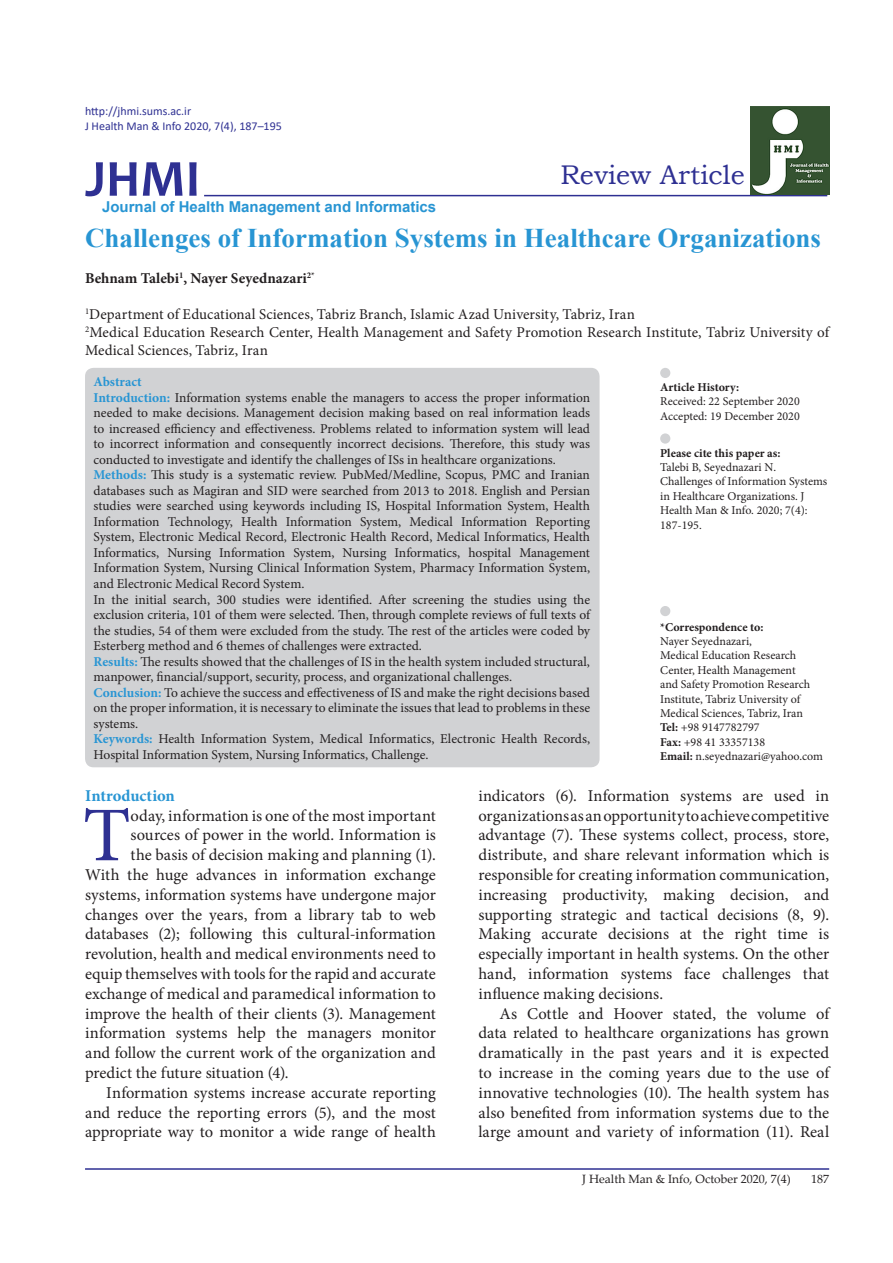
<style>
.page{position:relative;width:893px;height:1263px;background:#fff}
.page>*{position:absolute;margin:0;border:0;box-sizing:border-box;transform-origin:0 0}
.t1{font:77.4px "Minion Pro";color:#2e3092}
.t2{font:700 52.5px "Candara";color:#2e3092}
.t3{font:700 27px "Times New Roman";color:#2895d3}
.t4{font:27px "Bookman Old Style";color:#2e3092}
.t5{font:16.5px/19.8px "Minion Pro";color:#231f20;text-align:justify}
.t6{font:700 16.5px "Minion Pro";letter-spacing:-.005em;color:#2895d3}
.t7{font:15px/18px "Minion Pro";letter-spacing:.005em;color:#231f20}
.t8{font:700 15px "Arial";color:#2895d3}
.t9{font:700 15px "Minion Pro";color:#231f20}
.t10{font:13.5px/15.5px "Minion Pro";color:#231f20}
.t11{font:12px/14.4px "Minion Pro";color:#231f20}
.t12{font:700 12px "Minion Pro";color:#231f20}
.t13{font:12px/14.4px "Calibri";color:#2e3092}
.t14{font:12px "Palatino Linotype";color:#231f20}
.s1{font-weight:700;color:#2895d3}
.s2{font-weight:700}
</style>
<div class="page">
<hr style="left:85px;top:1168px;width:744px;height:2px;background:#2e3092">
<hr style="left:204px;top:195px;width:623px;height:1px;background:#2e3092">
<img style="left:751px;top:106px;width:78px;height:89px">
<div style="left:85px;top:368px;width:515px;height:399px;background:#d1d2d4;border-radius:9px"></div>
<div style="left:660px;top:368px;width:10px;height:10px;background:#d1d2d4;border-radius:50%"></div>
<div style="left:660px;top:606px;width:10px;height:10px;background:#d1d2d4;border-radius:50%"></div>
<div style="left:660px;top:433px;width:10px;height:11px;background:#d1d2d4;border-radius:50%"></div>
<p class="t13" style="left:85px;top:104px;width:198px">http://jhmi.sums.ac.ir<br>J Health Man &amp; Info 2020, 7(4), 187–195</p>
<h2 class="t2" style="left:85px;top:146px;width:117px">JHMI</h2>
<p class="t8" style="left:102px;top:196px;width:336px">Journal of Health Management and Informatics</p>
<h3 class="t4" style="left:561px;top:157px;width:186px">Review Article</h3>
<h3 class="t3" style="left:85px;top:218px;width:737px">Challenges of Information Systems in Healthcare Organizations</h3>
<p class="t9" style="left:85px;top:267px;width:231px">Behnam Talebi<sup>1</sup>, Nayer Seyednazari<sup>2*</sup></p>
<p class="t7" style="left:85px;top:305px;width:746px"><sup>1</sup>Department of Educational Sciences, Tabriz Branch, Islamic Azad University, Tabriz, Iran<br><sup>2</sup>Medical Education Research Center, Health Management and Safety Promotion Research Institute, Tabriz University of<br>Medical Sciences, Tabriz, Iran</p>
<p class="t12" style="left:660px;top:379px;width:80px">Article History:</p>
<p class="t11" style="left:660px;top:394px;width:141px">Received: 22 September 2020<br>Accepted: 19 December 2020</p>
<p class="t10" style="left:94px;top:374px;width:498px"><span class="s1">Abstract<br>Introduction:</span> Information systems enable the managers to access the proper information needed to make decisions. Management decision making based on real information leads to increased efficiency and effectiveness. Problems related to information system will lead to incorrect information and consequently incorrect decisions. Therefore, this study was conducted to investigate and identify the challenges of ISs in healthcare organizations.<br><span class="s1">Methods:</span> This study is a systematic review. PubMed/Medline, Scopus, PMC and Iranian databases such as Magiran and SID were searched from 2013 to 2018. English and Persian studies were searched using keywords including IS, Hospital Information System, Health Information Technology, Health Information System, Medical Information Reporting System, Electronic Medical Record, Electronic Health Record, Medical Informatics, Health Informatics, Nursing Information System, Nursing Informatics, hospital Management Information System, Nursing Clinical Information System, Pharmacy Information System, and Electronic Medical Record System.<br>In the initial search, 300 studies were identified. After screening the studies using the exclusion criteria, 101 of them were selected. Then, through complete reviews of full texts of the studies, 54 of them were excluded from the study. The rest of the articles were coded by Esterberg method and 6 themes of challenges were extracted.<br><span class="s1">Results:</span> The results showed that the challenges of IS in the health system included structural, manpower, financial/support, security, process, and organizational challenges.<br><span class="s1">Conclusion:</span> To achieve the success and effectiveness of IS and make the right decisions based on the proper information, it is necessary to eliminate the issues that lead to problems in these systems.<br><span class="s1">Keywords:</span> Health Information System, Medical Informatics, Electronic Health Records, Hospital Information System, Nursing Informatics, Challenge.</p>
<p class="t12" style="left:660px;top:444px;width:122px">Please cite this paper as:</p>
<p class="t11" style="left:660px;top:460px;width:169px">Talebi B, Seyednazari N.<br>Challenges of Information Systems in Healthcare Organizations. J<br>Health Man &amp; Info. 2020; 7(4):<br>187-195.</p>
<p class="t12" style="left:660px;top:618px;width:105px">*Correspondence to:</p>
<p class="t11" style="left:660px;top:634px;width:164px">Nayer Seyednazari,<br>Medical Education Research<br>Center, Health Management<br>and Safety Promotion Research<br>Institute, Tabriz University of<br>Medical Sciences, Tabriz, Iran<br><span class="s2">Tel:</span> +98 9147782797<br><span class="s2">Fax:</span> +98 41 33357138<br><span class="s2">Email:</span> n.seyednazari@yahoo.com</p>
<p class="t6" style="left:85px;top:784px;width:91px">Introduction</p>
<h1 class="t1" style="left:83px;top:784px;width:49px">T</h1>
<p class="t5" style="left:131px;top:805px;width:307px">oday, information is one of the most important</p>
<p class="t5" style="left:131px;top:825px;width:307px">sources of power in the world. Information is</p>
<p class="t5" style="left:131px;top:845px;width:307px">the basis of decision making and planning (1).</p>
<p class="t5" style="left:85px;top:865px;width:352px">With the huge advances in information exchange</p>
<p class="t5" style="left:85px;top:885px;width:352px">systems, information systems have undergone major</p>
<p class="t5" style="left:85px;top:904px;width:352px">changes over the years, from a library tab to web</p>
<p class="t5" style="left:85px;top:924px;width:352px">databases (2); following this cultural-information</p>
<p class="t5" style="left:85px;top:944px;width:352px">revolution, health and medical environments need to</p>
<p class="t5" style="left:85px;top:964px;width:352px">equip themselves with tools for the rapid and accurate</p>
<p class="t5" style="left:85px;top:984px;width:352px">exchange of medical and paramedical information to</p>
<p class="t5" style="left:85px;top:1003px;width:352px">improve the health of their clients (3). Management</p>
<p class="t5" style="left:85px;top:1023px;width:352px">information systems help the managers monitor</p>
<p class="t5" style="left:85px;top:1043px;width:352px">and follow the current work of the organization and</p>
<p class="t5" style="left:85px;top:1063px;width:205px">predict the future situation (4).</p>
<p class="t5" style="left:106px;top:1083px;width:331px">Information systems increase accurate reporting</p>
<p class="t5" style="left:85px;top:1102px;width:352px">and reduce the reporting errors (5), and the most</p>
<p class="t5" style="left:85px;top:1122px;width:352px">appropriate way to monitor a wide range of health</p>
<p class="t5" style="left:478px;top:786px;width:352px">indicators (6). Information systems are used in organizations as an opportunity to achieve competitive advantage (7). These systems collect, process, store, distribute, and share relevant information which is responsible for creating information communication, increasing productivity, making decision, and supporting strategic and tactical decisions (8, 9).<br>Making accurate decisions at the right time is especially important in health systems. On the other hand, information systems face challenges that influence making decisions.</p>
<p class="t5" style="left:478px;top:1003px;width:352px;text-indent:21px">As Cottle and Hoover stated, the volume of data related to healthcare organizations has grown dramatically in the past years and it is expected to increase in the coming years due to the use of innovative technologies (10). The health system has also benefited from information systems due to the large amount and variety of information (11). Real</p>
<p class="t14" style="left:582px;top:1170px;width:210px">J Health Man &amp; Info, October 2020, 7(4)</p>
<p class="t14" style="left:811px;top:1170px;width:19px">187</p>
</div>
